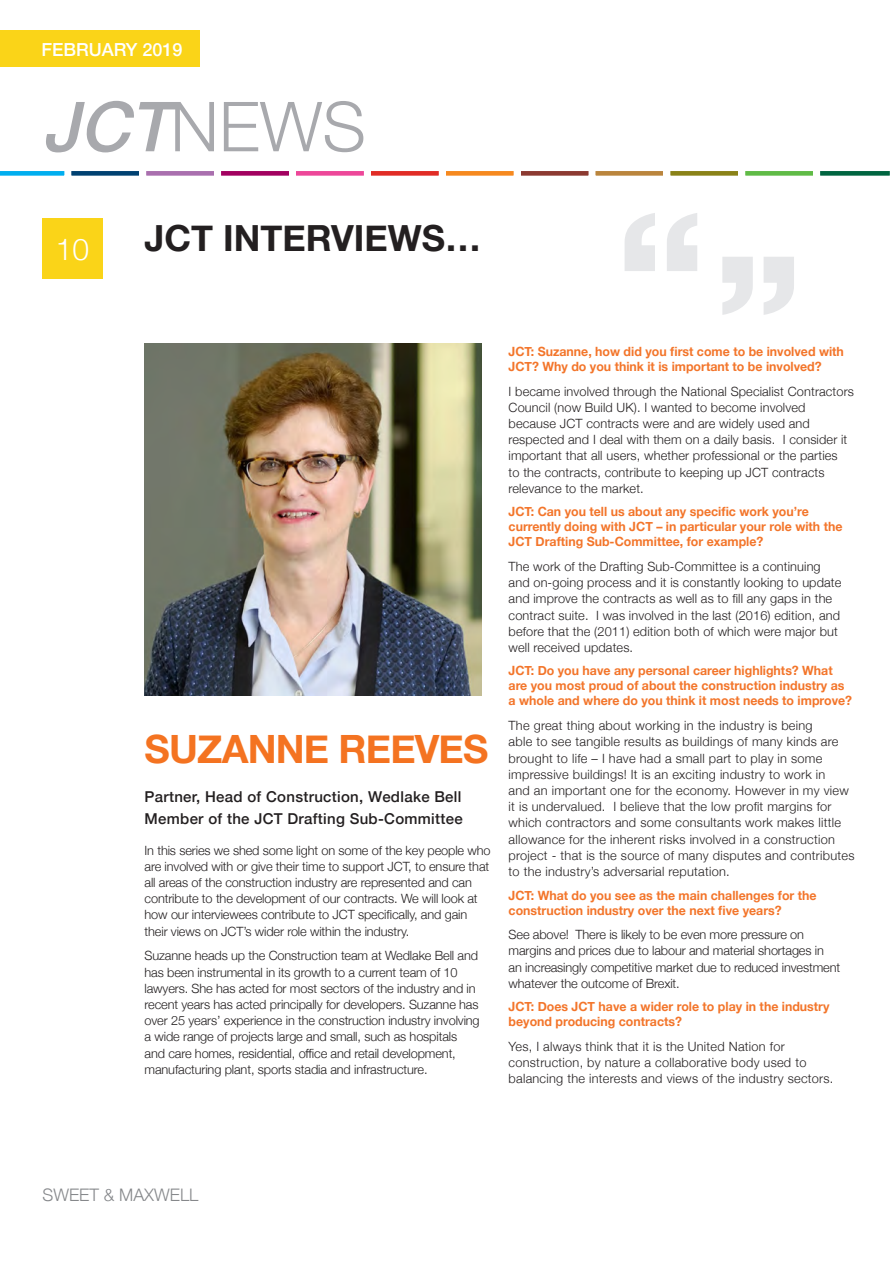
<style>
.page{position:relative;width:893px;height:1263px;background:#fff}
.page>*{position:absolute;margin:0;border:0;box-sizing:border-box;transform-origin:0 0}
.t1{font:300 69px "Helvetica Neue";color:#a8a9ad}
.t2{font:700 39px "Helvetica Neue";letter-spacing:-.02em;color:#f47321}
.MAINHEADING{font:700 36px "Helvetica Neue";color:#231f20}
.t3{font:300 30px "Helvetica Neue";color:#fff}
.t4{font:500 18px "Helvetica Neue";color:#fff}
.t5{font:300 17.25px "Helvetica Neue";color:#86888b}
.t6{font:500 15px "Helvetica Neue";letter-spacing:.02em;color:#231f20}
.t7{font:300 12.75px/16.2px "Helvetica Neue";letter-spacing:.01em;color:#231f20}
.t8{font:300 12.75px/16.2px "Helvetica Neue";letter-spacing:-.01em;color:#231f20}
.QUESTION{font:700 12.75px/15px "Helvetica Neue";color:#f3752a}
.s1{font-weight:500;font-style:italic}
</style>
<div class="page">
<div style="left:0;top:30px;width:199px;height:37px;background:#fad418"></div>
<div style="left:71px;top:171px;width:68px;height:5px;background:#004171"></div>
<div style="left:70px;top:170px;width:71px;height:7px;border:1px solid #fff"></div>
<div style="left:446px;top:171px;width:68px;height:5px;background:#f6891f"></div>
<div style="left:444px;top:170px;width:71px;height:7px;border:1px solid #fff"></div>
<div style="left:371px;top:171px;width:68px;height:5px;background:#e12c26"></div>
<div style="left:369px;top:170px;width:71px;height:7px;border:1px solid #fff"></div>
<div style="left:221px;top:171px;width:68px;height:5px;background:#a20160"></div>
<div style="left:220px;top:170px;width:70px;height:7px;border:1px solid #fff"></div>
<div style="left:146px;top:171px;width:68px;height:5px;background:#a96fae"></div>
<div style="left:145px;top:170px;width:71px;height:7px;border:1px solid #fff"></div>
<div style="left:521px;top:171px;width:68px;height:5px;background:#8c3a31"></div>
<div style="left:519px;top:170px;width:71px;height:7px;border:1px solid #fff"></div>
<div style="left:595px;top:171px;width:68px;height:5px;background:#ba853d"></div>
<div style="left:594px;top:170px;width:71px;height:7px;border:1px solid #fff"></div>
<div style="left:296px;top:171px;width:68px;height:5px;background:#ed4799"></div>
<div style="left:294px;top:170px;width:71px;height:7px;border:1px solid #fff"></div>
<div style="left:745px;top:171px;width:68px;height:5px;background:#60bb46"></div>
<div style="left:744px;top:170px;width:71px;height:7px;border:1px solid #fff"></div>
<div style="left:670px;top:171px;width:68px;height:5px;background:#8a8218"></div>
<div style="left:669px;top:170px;width:71px;height:7px;border:1px solid #fff"></div>
<svg style="left:820px;top:171px;width:70px;height:5px"></svg>
<svg style="left:0;top:171px;width:65px;height:5px"></svg>
<div style="left:43px;top:218px;width:60px;height:61px;background:#fad418"></div>
<svg style="left:667px;top:213px;width:30px;height:58px"></svg>
<svg style="left:625px;top:213px;width:30px;height:58px"></svg>
<svg style="left:722px;top:257px;width:31px;height:58px"></svg>
<svg style="left:764px;top:257px;width:30px;height:58px"></svg>
<img style="left:145px;top:343px;width:337px;height:352px">
<h3 class="t4" style="left:41px;top:35px;width:143px">FEBRUARY 2019</h3>
<p class="t1" style="left:43px;top:71px;width:325px"><span class="s1">JCT</span>NEWS</p>
<p class="t3" style="left:56px;top:225px;width:35px">10</p>
<p class="MAINHEADING" style="left:145px;top:210px;width:338px">JCT INTERVIEWS…</p>
<p class="t2" style="left:145px;top:718px;width:345px">SUZANNE REEVES</p>
<p class="t6" style="left:145px;top:785px;width:318px">Partner, Head of Construction, Wedlake Bell</p>
<p class="t6" style="left:145px;top:806px;width:320px">Member of the JCT Drafting Sub-Committee</p>
<p class="t8" style="left:145px;top:841px;width:347px">In this series we shed some light on some of the key people who are involved with or give their time to support JCT, to ensure that all areas of the construction industry are represented and can contribute to the development of our contracts. We will look at how our interviewees contribute to JCT specifically, and gain their views on JCT’s wider role within the industry.</p>
<p class="t8" style="left:145px;top:947px;width:337px">Suzanne heads up the Construction team at Wedlake Bell and has been instrumental in its growth to a current team of 10 lawyers. She has acted for most sectors of the industry and in recent years has acted principally for developers. Suzanne has over 25 years’ experience in the construction industry involving a wide range of projects large and small, such as hospitals and care homes, residential, office and retail development, manufacturing plant, sports stadia and infrastructure.</p>
<p class="QUESTION" style="left:509px;top:344px;width:337px">JCT: Suzanne, how did you first come to be involved with<br>JCT? Why do you think it is important to be involved?</p>
<p class="t7" style="left:509px;top:382px;width:347px">I became involved through the National Specialist Contractors Council (now Build UK). I wanted to become involved because JCT contracts were and are widely used and respected and I deal with them on a daily basis. I consider it important that all users, whether professional or the parties<br>to the contracts, contribute to keeping up JCT contracts relevance to the market.</p>
<p class="QUESTION" style="left:509px;top:504px;width:335px">JCT: Can you tell us about any specific work you’re currently doing with JCT – in particular your role with the<br>JCT Drafting Sub-Committee, for example?</p>
<p class="t7" style="left:509px;top:557px;width:334px">The work of the Drafting Sub-Committee is a continuing and on-going process and it is constantly looking to update and improve the contracts as well as to fill any gaps in the contract suite. I was involved in the last (2016) edition, and before that the (2011) edition both of which were major but well received updates.</p>
<p class="QUESTION" style="left:509px;top:664px;width:345px">JCT: Do you have any personal career highlights? What are you most proud of about the construction industry as a whole and where do you think it most needs to improve?</p>
<p class="t7" style="left:509px;top:717px;width:347px">The great thing about working in the industry is being<br>able to see tangible results as buildings of many kinds are brought to life – I have had a small part to play in some impressive buildings! It is an exciting industry to work in<br>and an important one for the economy. However in my view it is undervalued. I believe that the low profit margins for which contractors and some consultants work makes little allowance for the inherent risks involved in a construction project - that is the source of many disputes and contributes to the industry’s adversarial reputation.</p>
<p class="QUESTION" style="left:509px;top:888px;width:310px">JCT: What do you see as the main challenges for the construction industry over the next five years?</p>
<p class="t8" style="left:509px;top:926px;width:333px">See above! There is likely to be even more pressure on margins and prices due to labour and material shortages in an increasingly competitive market due to reduced investment whatever the outcome of Brexit.</p>
<p class="QUESTION" style="left:509px;top:1000px;width:322px">JCT: Does JCT have a wider role to play in the industry beyond producing contracts?</p>
<p class="t7" style="left:509px;top:1037px;width:326px">Yes, I always think that it is the United Nation for construction, by nature a collaborative body used to balancing the interests and views of the industry sectors.</p>
<p class="t5" style="left:43px;top:1181px;width:158px">SWEET &amp; MAXWELL</p>
</div>
